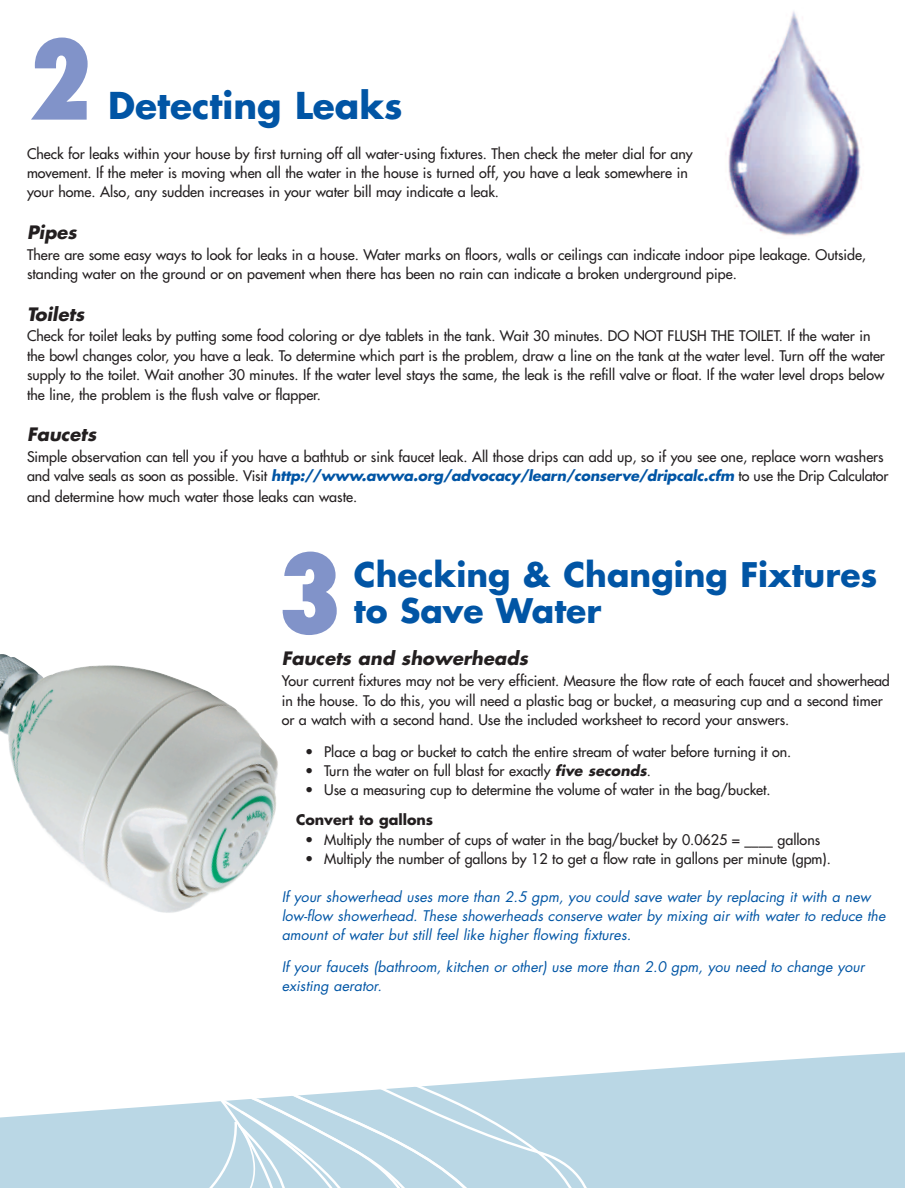
<style>
.page{position:relative;width:905px;height:1188px;background:#fff}
.page>*{position:absolute;margin:0;border:0;box-sizing:border-box;transform-origin:0 0}
.t1{font:800 condensed 106.95px "Futura";color:#8193c9}
.t2{font:700 36px "Futura";color:#0155a5}
.t3{font:700 33px/36px "Futura";color:#0155a5}
.t4{font:italic 700 18px "Futura";color:#231f20}
.t5{font:14.25px/19.4px "Futura";color:#231f20}
.t6{font:italic 14.25px/18.8px "Futura";color:#0155a5}
.t7{font:700 14.25px "Futura";color:#231f20}
.s1{font-weight:700;font-style:italic;color:#0155a5}
.s2{font-weight:700;font-style:italic}
</style>
<div class="page">
<img style="left:727px;top:11px;width:135px;height:225px">
<img style="left:0;top:654px;width:278px;height:259px">
<svg style="left:0;top:1052px;width:904px;height:136px;background:#bfdae7"></svg>
<svg style="left:8px;top:1052px;width:267px;height:136px"></svg>
<svg style="left:275px;top:1052px;width:340px;height:136px"></svg>
<h1 class="t1" style="left:27px;top:34px;width:66px">2</h1>
<h2 class="t2" style="left:108px;top:89px;width:296px">Detecting Leaks</h2>
<p class="t5" style="left:27px;top:145px;width:667px">Check for leaks within your house by first turning off all water-using fixtures. Then check the meter dial for any movement. If the meter is moving when all the water in the house is turned off, you have a leak somewhere in your home. Also, any sudden increases in your water bill may indicate a leak.</p>
<p class="t4" style="left:27px;top:224px;width:51px">Pipes</p>
<p class="t5" style="left:27px;top:246px;width:840px">There are some easy ways to look for leaks in a house. Water marks on floors, walls or ceilings can indicate indoor pipe leakage. Outside, standing water on the ground or on pavement when there has been no rain can indicate a broken underground pipe.</p>
<p class="t4" style="left:27px;top:306px;width:59px">Toilets</p>
<p class="t5" style="left:27px;top:328px;width:859px">Check for toilet leaks by putting some food coloring or dye tablets in the tank. Wait 30 minutes. DO NOT FLUSH THE TOILET. If the water in the bowl changes color, you have a leak. To determine which part is the problem, draw a line on the tank at the water level. Turn off the water supply to the toilet. Wait another 30 minutes. If the water level stays the same, the leak is the refill valve or float. If the water level drops below the line, the problem is the flush valve or flapper.</p>
<p class="t4" style="left:27px;top:426px;width:71px">Faucets</p>
<p class="t5" style="left:27px;top:448px;width:862px;line-height:19.8px">Simple observation can tell you if you have a bathtub or sink faucet leak. All those drips can add up, so if you see one, replace worn washers and valve seals as soon as possible. Visit <span class="s1">http://www.awwa.org/advocacy/learn/conserve/dripcalc.cfm</span> to use the Drip Calculator and determine how much water those leaks can waste.</p>
<h1 class="t1" style="left:277px;top:548px;width:66px">3</h1>
<h3 class="t3" style="left:354px;top:559px;width:525px">Checking &amp; Changing Fixtures to Save Water</h3>
<p class="t4" style="left:282px;top:650px;width:248px">Faucets and showerheads</p>
<p class="t5" style="left:282px;top:672px;width:609px">Your current fixtures may not be very efficient. Measure the flow rate of each faucet and showerhead in the house. To do this, you will need a plastic bag or bucket, a measuring cup and a second timer or a watch with a second hand. Use the included worksheet to record your answers.</p>
<p class="t5" style="left:305px;top:743px;width:487px">• Place a bag or bucket to catch the entire stream of water before turning it on.</p>
<p class="t5" style="left:305px;top:762px;width:347px">• Turn the water on full blast for exactly <span class="s2">five seconds</span>.</p>
<p class="t5" style="left:305px;top:781px;width:467px">• Use a measuring cup to determine the volume of water in the bag/bucket.</p>
<p class="t7" style="left:296px;top:814px;width:139px">Convert to gallons</p>
<p class="t5" style="left:305px;top:831px;width:516px">• Multiply the number of cups of water in the bag/bucket by 0.0625 = ____ gallons</p>
<p class="t5" style="left:305px;top:850px;width:527px">• Multiply the number of gallons by 12 to get a flow rate in gallons per minute (gpm).</p>
<p class="t6" style="left:282px;top:889px;width:605px">If your showerhead uses more than 2.5 gpm, you could save water by replacing it with a new low-flow showerhead. These showerheads conserve water by mixing air with water to reduce the amount of water but still feel like higher flowing fixtures.</p>
<p class="t6" style="left:282px;top:958px;width:584px">If your faucets (bathroom, kitchen or other) use more than 2.0 gpm, you need to change your existing aerator.</p>
</div>
